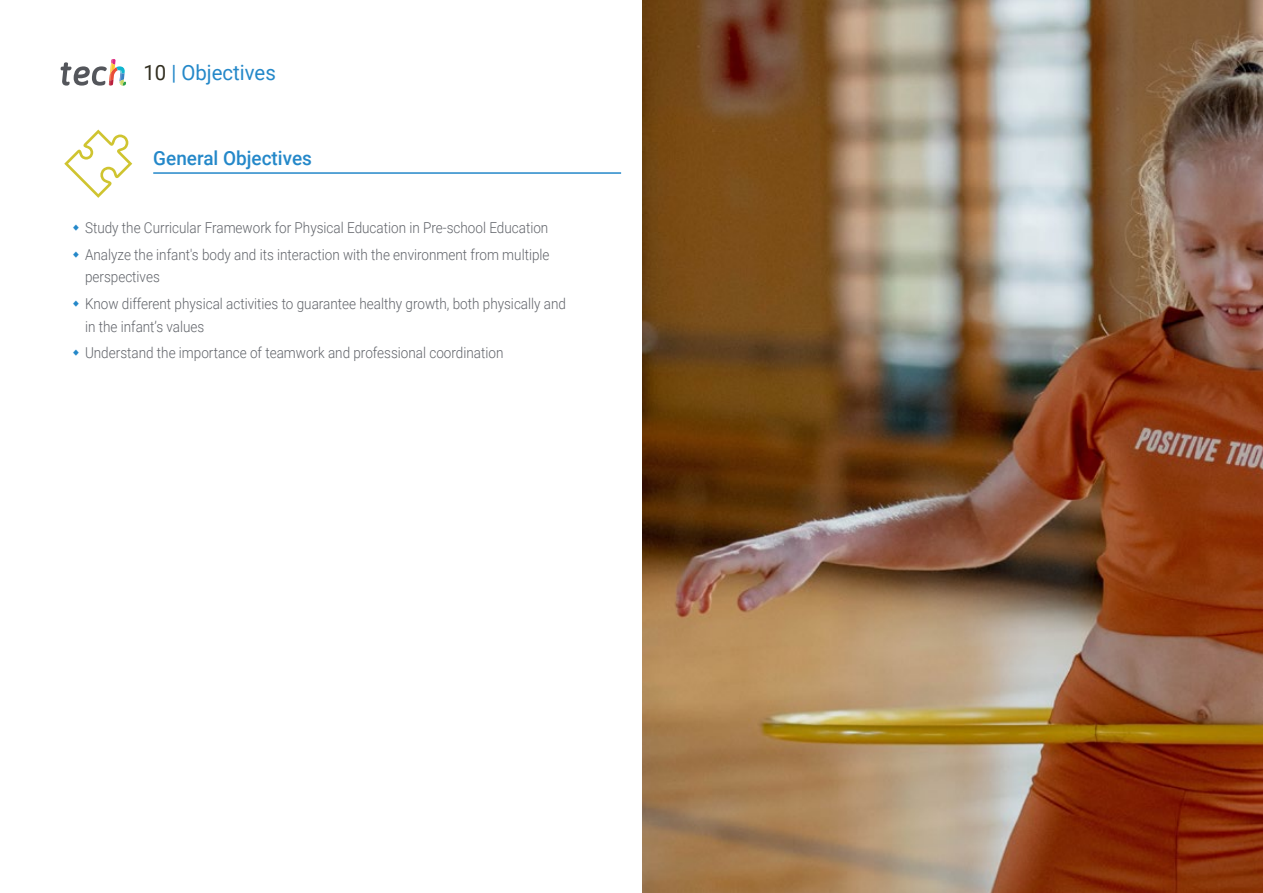
<style>
.page{position:relative;width:1263px;height:893px;background:#fff}
.page>*{position:absolute;margin:0;border:0;box-sizing:border-box;transform-origin:0 0}
.t1{font:21px "Roboto";color:#2488c9}
.t2{font:500 19.5px "Roboto";color:#2488c9}
.t3{font:300 15px/26.7px "Roboto";color:#61646a;scale:.9 1}
.s1{color:#312e20}
</style>
<div class="page">
<img style="left:642px;top:0;width:621px;height:893px">
<hr style="left:153px;top:173px;width:468px;height:1px;background:#2488c9">
<svg style="left:64px;top:130px;width:68px;height:68px"></svg>
<svg style="left:61px;top:59px;width:65px;height:27px"></svg>
<h1 class="t1" style="left:144px;top:57px;width:134px"><span class="s1">10</span> | Objectives</h1>
<h2 class="t2" style="left:153px;top:144px;width:160px">General Objectives</h2>
<p class="t3" style="left:85px;top:214px;width:518px">Study the Curricular Framework for Physical Education in Pre-school Education<br>Analyze the infant's body and its interaction with the environment from multiple</p>
<p class="t3" style="left:85px;top:263px;width:536px">perspectives<br>Know different physical activities to guarantee healthy growth, both physically and</p>
<p class="t3" style="left:85px;top:312px;width:466px">in the infant’s values<br>Understand the importance of teamwork and professional coordination</p>
</div>
